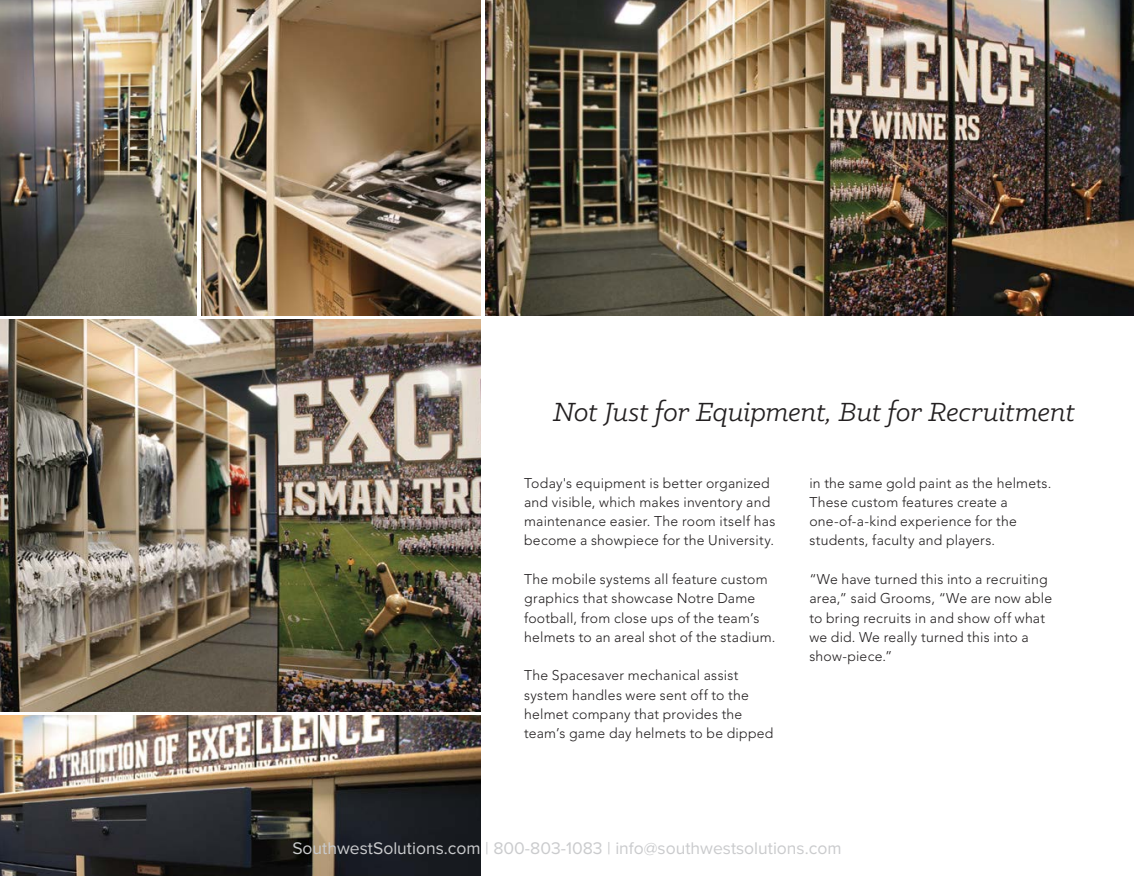
<style>
.page{position:relative;width:1134px;height:876px;background:#fff}
.page>*{position:absolute;margin:0;border:0;box-sizing:border-box;transform-origin:0 0}
.t1{font:italic 29.75px "Klinic Slab";letter-spacing:-.01em;color:#221f20}
.t2{font:17.5px "Proxima Nova";color:#cacbcd}
.t3{font:300 14px/19.2px "Avenir";letter-spacing:.015em;color:#221f20}
</style>
<div class="page">
<img style="left:0;top:319px;width:481px;height:392px">
<img style="left:485px;top:0;width:649px;height:315px">
<img style="left:0;top:0;width:197px;height:315px">
<img style="left:201px;top:0;width:280px;height:315px">
<img style="left:0;top:715px;width:481px;height:161px">
<h1 class="t1" style="left:553px;top:393px;width:523px">Not Just for Equipment, But for Recruitment</h1>
<p class="t3" style="left:524px;top:473px;width:253px">Today's equipment is better organized and visible, which makes inventory and maintenance easier. The room itself has become a showpiece for the University.</p>
<p class="t3" style="left:524px;top:569px;width:253px">The mobile systems all feature custom graphics that showcase Notre Dame football, from close ups of the team’s helmets to an areal shot of the stadium.</p>
<p class="t3" style="left:524px;top:666px;width:251px">The Spacesaver mechanical assist system handles were sent off to the helmet company that provides the team’s game day helmets to be dipped</p>
<p class="t3" style="left:809px;top:473px;width:244px">in the same gold paint as the helmets.<br>These custom features create a one-of-a-kind experience for the students, faculty and players.</p>
<p class="t3" style="left:809px;top:569px;width:244px">“We have turned this into a recruiting area,” said Grooms, “We are now able to bring recruits in and show off what we did. We really turned this into a show-piece.”</p>
<p class="t2" style="left:292px;top:835px;width:551px">SouthwestSolutions.com | 800-803-1083 | info@southwestsolutions.com</p>
</div>
